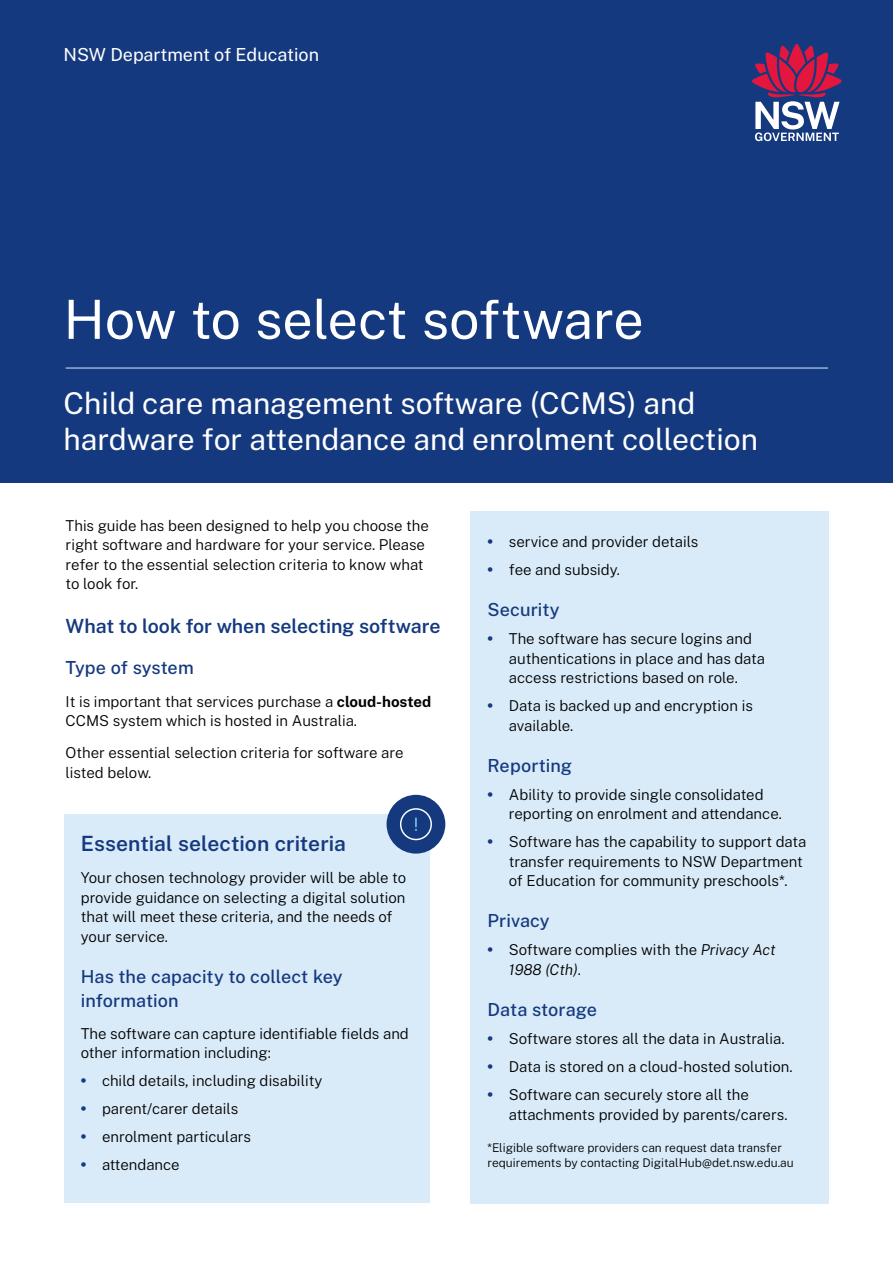
<style>
.page{position:relative;width:893px;height:1263px;background:#fff}
.page>*{position:absolute;margin:0;border:0;box-sizing:border-box;transform-origin:0 0}
._01_Major_Title{font:54px "Public Sans";letter-spacing:-.005em;color:#fff}
._02_Sub_Heading{font:30px/36px "Public Sans";color:#fff}
._01_Heading_2{font:600 21px "Public Sans";color:#15397f}
._01_Heading_2-2{font:600 19.5px "Public Sans";letter-spacing:-.005em;color:#15397f}
._01_Heading_3{font:500 18px/24px "Public Sans";letter-spacing:.005em;color:#15397f}
.t1{font:18px "Public Sans";color:#fff}
._04_Body{font:300 15px/19.5px "Public Sans";color:#000}
.t2{font:300 12px/15px "Public Sans";color:#000}
.s1{font-weight:700}
.s2{font-weight:900;color:#15397f}
.s3{font-style:italic}
</style>
<div class="page">
<div style="left:0;top:0;width:893px;height:483px;background:#15397f"></div>
<svg style="left:752px;top:44px;width:89px;height:97px"></svg>
<hr style="left:66px;top:368px;width:762px;height:1px;background:#d9ebf9">
<div style="left:64px;top:814px;width:365px;height:389px;background:#d9ebf9"></div>
<div style="left:471px;top:511px;width:358px;height:692px;background:#d9ebf9"></div>
<div style="left:387px;top:795px;width:58px;height:59px;background:#15397f;border-radius:50%"></div>
<svg style="left:400px;top:808px;width:32px;height:32px"></svg>
<p class="t1" style="left:64px;top:42px;width:257px">NSW Department of Education</p>
<h1 class="_01_Major_Title" style="left:64px;top:281px;width:582px">How to select software</h1>
<h2 class="_02_Sub_Heading" style="left:64px;top:383px;width:696px">Child care management software (CCMS) and hardware for attendance and enrolment collection</h2>
<p class="_04_Body" style="left:66px;top:515px;width:365px">This guide has been designed to help you choose the right software and hardware for your service. Please refer to the essential selection criteria to know what to look for.</p>
<h2 class="_01_Heading_2-2" style="left:66px;top:612px;width:376px">What to look for when selecting software</h2>
<h3 class="_01_Heading_3" style="left:66px;top:655px;width:130px">Type of system</h3>
<p class="_04_Body" style="left:66px;top:691px;width:367px">It is important that services purchase a <span class="s1">cloud-hosted<br></span>CCMS system which is hosted in Australia.</p>
<p class="_04_Body" style="left:66px;top:743px;width:339px">Other essential selection criteria for software are listed below.</p>
<h2 class="_01_Heading_2" style="left:81px;top:828px;width:267px">Essential selection criteria</h2>
<p class="_04_Body" style="left:81px;top:867px;width:327px">Your chosen technology provider will be able to provide guidance on selecting a digital solution that will meet these criteria, and the needs of your service.</p>
<h3 class="_01_Heading_3" style="left:81px;top:963px;width:263px">Has the capacity to collect key information</h3>
<p class="_04_Body" style="left:81px;top:1023px;width:330px">The software can capture identifiable fields and other information including:</p>
<p class="_04_Body" style="left:81px;top:1070px;width:243px"><span class="s2">•</span> child details, including disability</p>
<p class="_04_Body" style="left:81px;top:1098px;width:159px"><span class="s2">•</span> parent/carer details</p>
<p class="_04_Body" style="left:81px;top:1126px;width:172px"><span class="s2">•</span> enrolment particulars</p>
<p class="_04_Body" style="left:81px;top:1154px;width:100px"><span class="s2">•</span> attendance</p>
<p class="_04_Body" style="left:488px;top:531px;width:212px"><span class="s2">•</span> service and provider details</p>
<p class="_04_Body" style="left:488px;top:559px;width:134px"><span class="s2">•</span> fee and subsidy.</p>
<h3 class="_01_Heading_3" style="left:488px;top:597px;width:74px">Security</h3>
<p class="_04_Body" style="left:509px;top:628px;width:258px;text-indent:-21px"><span class="s2">•</span> The software has secure logins and authentications in place and has data access restrictions based on role.</p>
<p class="_04_Body" style="left:509px;top:695px;width:245px;text-indent:-21px"><span class="s2">•</span> Data is backed up and encryption is available.</p>
<h3 class="_01_Heading_3" style="left:488px;top:752px;width:86px">Reporting</h3>
<p class="_04_Body" style="left:509px;top:784px;width:275px;text-indent:-21px"><span class="s2">•</span> Ability to provide single consolidated reporting on enrolment and attendance.</p>
<p class="_04_Body" style="left:509px;top:831px;width:299px;text-indent:-21px"><span class="s2">•</span> Software has the capability to support data transfer requirements to NSW Department of Education for community preschools*.</p>
<h3 class="_01_Heading_3" style="left:488px;top:908px;width:64px">Privacy</h3>
<p class="_04_Body" style="left:509px;top:940px;width:268px;text-indent:-21px"><span class="s2">•</span> Software complies with the <span class="s3">Privacy Act<br>1988 (Cth)</span>.</p>
<h3 class="_01_Heading_3" style="left:488px;top:996px;width:111px">Data storage</h3>
<p class="_04_Body" style="left:488px;top:1028px;width:298px"><span class="s2">•</span> Software stores all the data in Australia.</p>
<p class="_04_Body" style="left:488px;top:1056px;width:307px"><span class="s2">•</span> Data is stored on a cloud-hosted solution.</p>
<p class="_04_Body" style="left:509px;top:1084px;width:280px;text-indent:-21px"><span class="s2">•</span> Software can securely store all the attachments provided by parents/carers.</p>
<p class="t2" style="left:488px;top:1139px;width:308px">*Eligible software providers can request data transfer requirements by contacting DigitalHub@det.nsw.edu.au</p>
</div>
